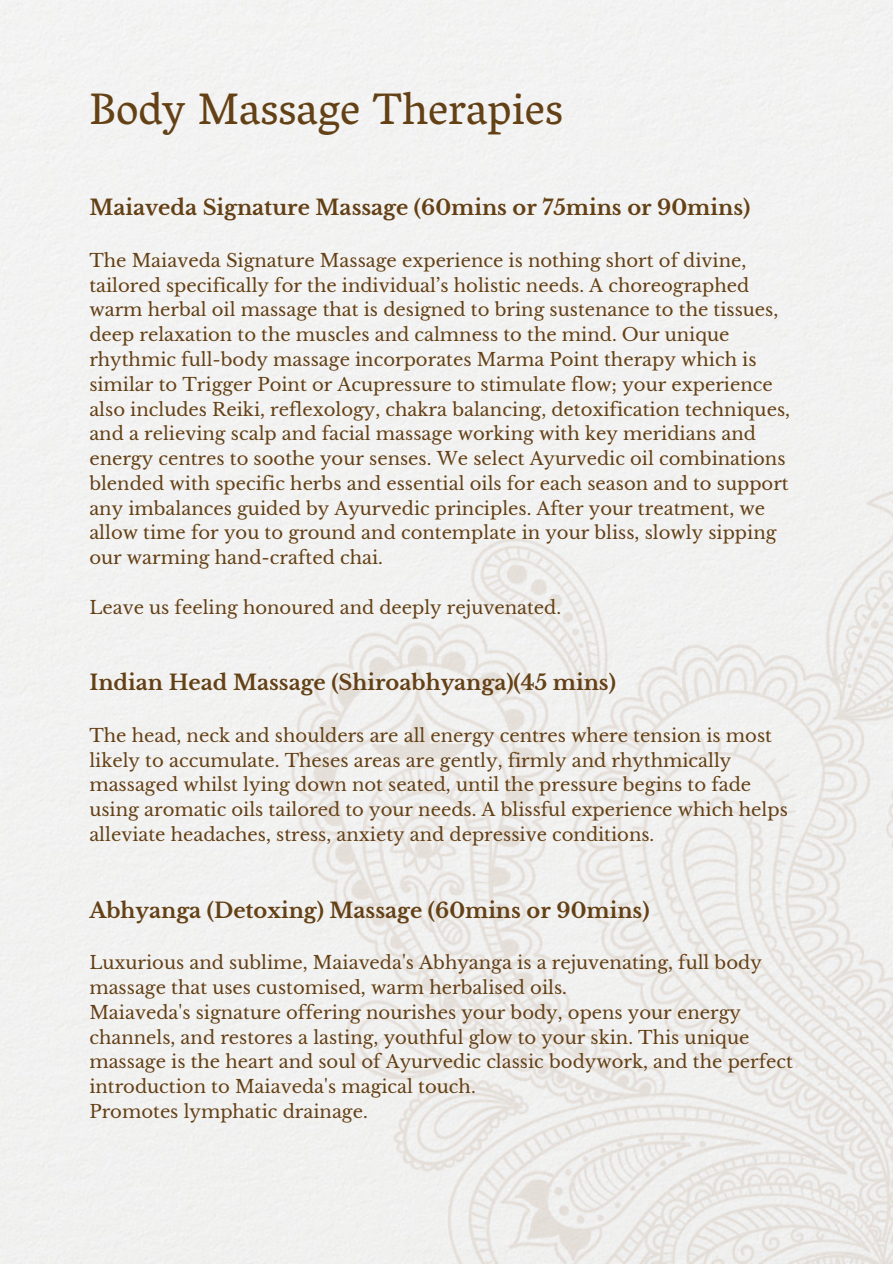
<style>
.page{position:relative;width:893px;height:1264px;background:#fff}
.page>*{position:absolute;margin:0;border:0;box-sizing:border-box;transform-origin:0 0}
.t1{font:45px "Vesper Libre";color:#644015}
.t2{font:700 21px "Libre Baskerville";color:#644015}
.t3{font:18px/24.8px "Libre Baskerville";color:#644015}
</style>
<div class="page">
<img style="left:0;top:0;width:892px;height:1263px">
<h1 class="t1" style="left:89px;top:82px;width:475px">Body Massage Therapies</h1>
<p class="t2" style="left:89px;top:195px;width:662px">Maiaveda Signature Massage (60mins or 75mins or 90mins)</p>
<p class="t3" style="left:89px;top:248px;width:702px">The Maiaveda Signature Massage experience is nothing short of divine, tailored specifically for the individual’s holistic needs. A choreographed warm herbal oil massage that is designed to bring sustenance to the tissues, deep relaxation to the muscles and calmness to the mind. Our unique rhythmic full-body massage incorporates Marma Point therapy which is similar to Trigger Point or Acupressure to stimulate flow; your experience also includes Reiki, reflexology, chakra balancing, detoxification techniques, and a relieving scalp and facial massage working with key meridians and energy centres to soothe your senses. We select Ayurvedic oil combinations blended with specific herbs and essential oils for each season and to support any imbalances guided by Ayurvedic principles. After your treatment, we allow time for you to ground and contemplate in your bliss, slowly sipping our warming hand-crafted chai.</p>
<p class="t3" style="left:89px;top:595px;width:473px">Leave us feeling honoured and deeply rejuvenated.</p>
<p class="t2" style="left:89px;top:669px;width:528px">Indian Head Massage (Shiroabhyanga)(45 mins)</p>
<p class="t3" style="left:89px;top:723px;width:700px">The head, neck and shoulders are all energy centres where tension is most likely to accumulate. Theses areas are gently, firmly and rhythmically massaged whilst lying down not seated, until the pressure begins to fade using aromatic oils tailored to your needs. A blissful experience which helps alleviate headaches, stress, anxiety and depressive conditions.</p>
<p class="t2" style="left:89px;top:897px;width:561px">Abhyanga (Detoxing) Massage (60mins or 90mins)</p>
<p class="t3" style="left:89px;top:950px;width:705px">Luxurious and sublime, Maiaveda's Abhyanga is a rejuvenating, full body massage that uses customised, warm herbalised oils.<br>Maiaveda's signature offering nourishes your body, opens your energy channels, and restores a lasting, youthful glow to your skin. This unique massage is the heart and soul of Ayurvedic classic bodywork, and the perfect introduction to Maiaveda's magical touch.<br>Promotes lymphatic drainage.</p>
</div>
